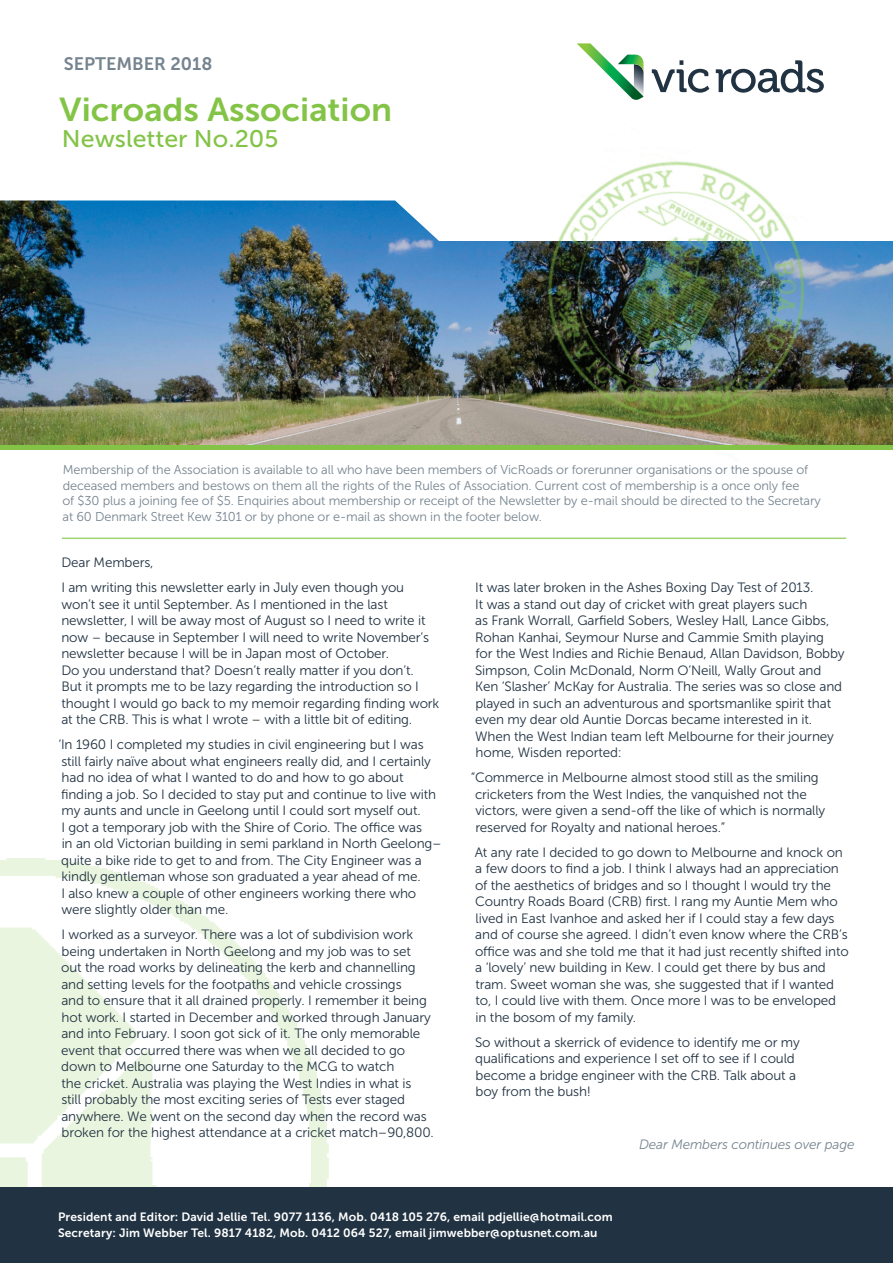
<style>
.page{position:relative;width:893px;height:1263px;background:#fff}
.page>*{position:absolute;margin:0;border:0;box-sizing:border-box;transform-origin:0 0}
.t1{font:33px "Museo Sans 700";color:#83c447;scale:1.04 1}
.t2{font:24px "Museo Sans 500";color:#83c447;scale:1.04 1}
.t3{font:18px "Museo Sans 700";color:#76848f}
.t4{font:13.5px/16.5px "Museo Sans 300";letter-spacing:-.01em;color:#213242}
.t5{font:italic 13.5px "Museo Sans 300";letter-spacing:-.01em;color:#76848f}
.t6{font:12.75px/15.8px "Museo Sans 300";letter-spacing:-.01em;color:#76848f}
.t7{font:12px/15.8px "Museo Sans 700";letter-spacing:.01em;color:#fff}
</style>
<div class="page">
<img style="left:0;top:858px;width:329px;height:329px">
<img style="left:0;top:200px;width:893px;height:245px">
<svg style="left:652px;top:60px;width:57px;height:33px"></svg>
<svg style="left:716px;top:60px;width:108px;height:33px"></svg>
<svg style="left:577px;top:43px;width:66px;height:57px"></svg>
<div style="left:0;top:445px;width:893px;height:5px;background:#83c447"></div>
<img style="left:499px;top:150px;width:357px;height:306px">
<hr style="left:62px;top:537px;width:784px;height:2px;background:#83c447">
<div style="left:0;top:1187px;width:893px;height:76px;background:#213242"></div>
<h3 class="t3" style="left:64px;top:54px;width:150px">SEPTEMBER 2018</h3>
<h1 class="t1" style="left:60px;top:92px;width:321px">Vicroads Association</h1>
<h2 class="t2" style="left:62px;top:126px;width:210px">Newsletter No.205</h2>
<p class="t6" style="left:63px;top:462px;width:760px">Membership of the Association is available to all who have been members of VicRoads or forerunner organisations or the spouse of deceased members and bestows on them all the rights of the Rules of Association. Current cost of membership is a once only fee<br>of $30 plus a joining fee of $5. Enquiries about membership or receipt of the Newsletter by e-mail should be directed to the Secretary at 60 Denmark Street Kew 3101 or by phone or e-mail as shown in the footer below.</p>
<p class="t4" style="left:61px;top:550px;width:344px;line-height:25px">Dear Members,<br>I am writing this newsletter early in July even though you</p>
<p class="t4" style="left:61px;top:596px;width:379px">won’t see it until September. As I mentioned in the last newsletter, I will be away most of August so I need to write it now – because in September I will need to write November’s newsletter because I will be in Japan most of October.<br>Do you understand that? Doesn’t really matter if you don’t.<br>But it prompts me to be lazy regarding the introduction so I thought I would go back to my memoir regarding finding work at the CRB. This is what I wrote – with a little bit of editing.</p>
<p class="t4" style="left:58px;top:736px;width:385px">‘In 1960 I completed my studies in civil engineering but I was still fairly naïve about what engineers really did, and I certainly had no idea of what I wanted to do and how to go about finding a job. So I decided to stay put and continue to live with my aunts and uncle in Geelong until I could sort myself out.<br>I got a temporary job with the Shire of Corio. The office was<br>in an old Victorian building in semi parkland in North Geelong– quite a bike ride to get to and from. The City Engineer was a kindly gentleman whose son graduated a year ahead of me.<br>I also knew a couple of other engineers working there who were slightly older than me.</p>
<p class="t4" style="left:61px;top:926px;width:374px">I worked as a surveyor. There was a lot of subdivision work being undertaken in North Geelong and my job was to set out the road works by delineating the kerb and channelling and setting levels for the footpaths and vehicle crossings<br>and to ensure that it all drained properly. I remember it being hot work. I started in December and worked through January and into February. I soon got sick of it. The only memorable event that occurred there was when we all decided to go down to Melbourne one Saturday to the MCG to watch<br>the cricket. Australia was playing the West Indies in what is still probably the most exciting series of Tests ever staged anywhere. We went on the second day when the record was broken for the highest attendance at a cricket match–90,800.</p>
<p class="t4" style="left:475px;top:579px;width:371px">It was later broken in the Ashes Boxing Day Test of 2013.<br>It was a stand out day of cricket with great players such<br>as Frank Worrall, Garfield Sobers, Wesley Hall, Lance Gibbs, Rohan Kanhai, Seymour Nurse and Cammie Smith playing<br>for the West Indies and Richie Benaud, Allan Davidson, Bobby Simpson, Colin McDonald, Norm O’Neill, Wally Grout and Ken ‘Slasher’ McKay for Australia. The series was so close and played in such an adventurous and sportsmanlike spirit that even my dear old Auntie Dorcas became interested in it.<br>When the West Indian team left Melbourne for their journey home, Wisden reported:</p>
<p class="t4" style="left:475px;top:769px;width:352px;text-indent:-4px">“Commerce in Melbourne almost stood still as the smiling cricketers from the West Indies, the vanquished not the victors, were given a send-off the like of which is normally reserved for Royalty and national heroes.”</p>
<p class="t4" style="left:475px;top:844px;width:376px">At any rate I decided to go down to Melbourne and knock on a few doors to find a job. I think I always had an appreciation of the aesthetics of bridges and so I thought I would try the Country Roads Board (CRB) first. I rang my Auntie Mem who lived in East Ivanhoe and asked her if I could stay a few days and of course she agreed. I didn’t even know where the CRB’s office was and she told me that it had just recently shifted into a ‘lovely’ new building in Kew. I could get there by bus and tram. Sweet woman she was, she suggested that if I wanted to, I could live with them. Once more I was to be enveloped in the bosom of my family.</p>
<p class="t4" style="left:475px;top:1034px;width:326px">So without a skerrick of evidence to identify me or my qualifications and experience I set off to see if I could become a bridge engineer with the CRB. Talk about a boy from the bush!</p>
<p class="t5" style="left:639px;top:1136px;width:217px">Dear Members continues over page</p>
<p class="t7" style="left:58px;top:1209px;width:556px">President and Editor: David Jellie Tel. 9077 1136, Mob. 0418 105 276, email pdjellie@hotmail.com<br>Secretary: Jim Webber Tel. 9817 4182, Mob. 0412 064 527, email jimwebber@optusnet.com.au</p>
</div>
